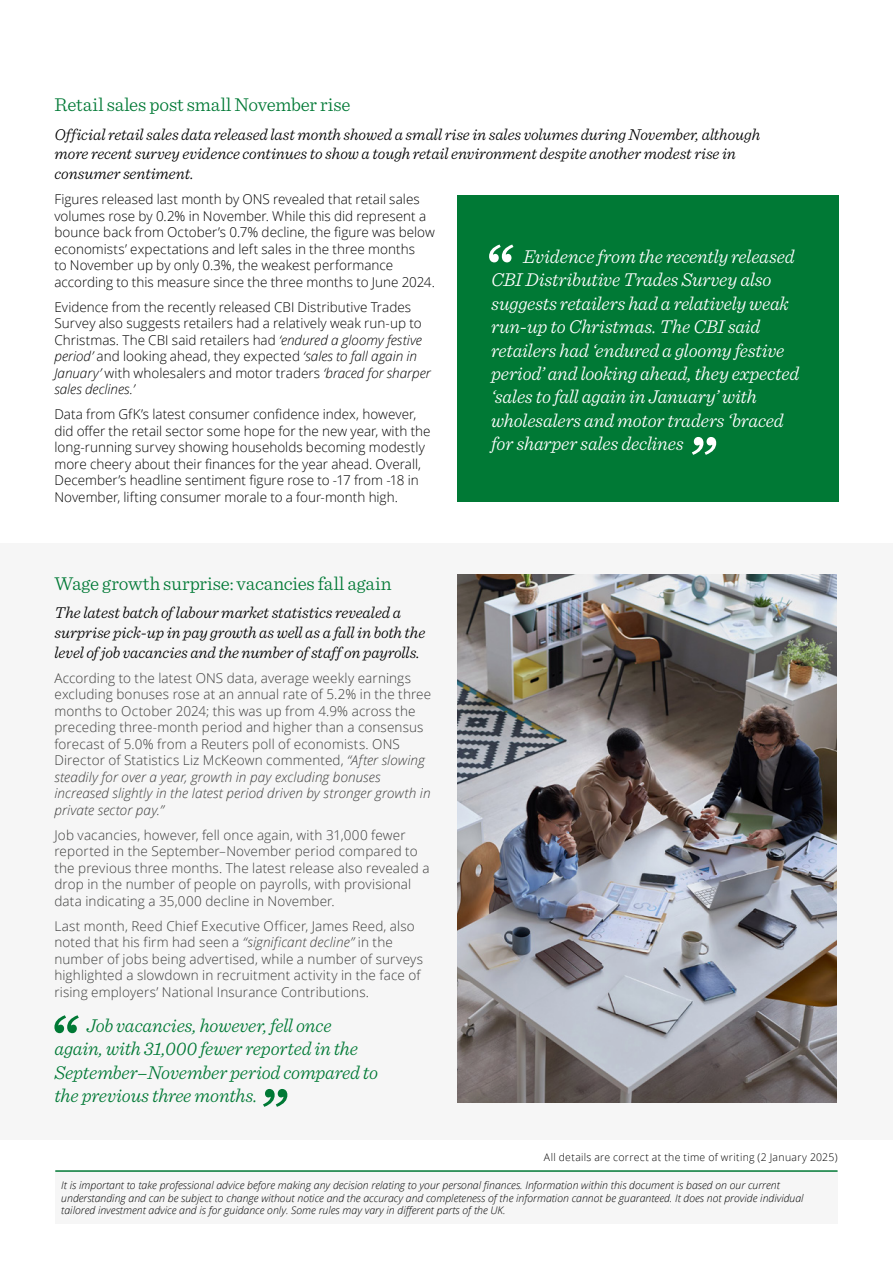
<style>
.page{position:relative;width:893px;height:1263px;background:#fff}
.page>*{position:absolute;margin:0;border:0;box-sizing:border-box;transform-origin:0 0}
.t1{font:italic 300 19.5px/23.4px "Sentinel";letter-spacing:-.01em;color:#fff}
.t2{font:italic 300 19.5px/23.4px "Sentinel";letter-spacing:-.01em;color:#007935}
.t3{font:300 19.5px "Sentinel";letter-spacing:-.01em;color:#007935}
.t4{font:italic 300 16.5px/19.8px "Sentinel";letter-spacing:-.005em;color:#000}
.t5{font:300 13.5px/16.5px "Open Sans";letter-spacing:.01em;color:#3c3c3b}
.t6{font:300 13.5px/16.5px "Open Sans";color:#000}
.t7{font:italic 300 10.5px/12.6px "Open Sans";color:#000}
.t8{font:300 10.5px "Open Sans";letter-spacing:.03em;color:#000}
.s1{font-style:italic}
</style>
<div class="page">
<div style="left:0;top:543px;width:893px;height:597px;background:#f6f6f6"></div>
<div style="left:55px;top:1171px;width:783px;height:53px;background:#f6f6f6"></div>
<hr style="left:55px;top:1170px;width:783px;height:2px;background:#007935">
<svg style="left:54px;top:1015px;width:25px;height:18px"></svg>
<svg style="left:263px;top:1089px;width:24px;height:18px"></svg>
<div style="left:457px;top:196px;width:381px;height:306px;background:#007935"></div>
<svg style="left:489px;top:244px;width:24px;height:18px"></svg>
<svg style="left:692px;top:437px;width:24px;height:18px"></svg>
<img style="left:457px;top:575px;width:380px;height:527px">
<h1 class="t3" style="left:54px;top:90px;width:298px">Retail sales post small November rise</h1>
<p class="t4" style="left:54px;top:123px;width:707px">Official retail sales data released last month showed a small rise in sales volumes during November, although more recent survey evidence continues to show a tough retail environment despite another modest rise in consumer sentiment.</p>
<p class="t6" style="left:54px;top:191px;width:382px">Figures released last month by ONS revealed that retail sales volumes rose by 0.2% in November. While this did represent a bounce back from October’s 0.7% decline, the figure was below economists’ expectations and left sales in the three months<br>to November up by only 0.3%, the weakest performance according to this measure since the three months to June 2024.</p>
<p class="t6" style="left:54px;top:298px;width:378px">Evidence from the recently released CBI Distributive Trades Survey also suggests retailers had a relatively weak run-up to Christmas. The CBI said retailers had <span class="s1">‘endured a gloomy festive period’</span> and looking ahead, they expected <span class="s1">‘sales to fall again in January’</span> with wholesalers and motor traders <span class="s1">‘braced for sharper sales declines.’</span></p>
<p class="t6" style="left:54px;top:406px;width:378px">Data from GfK’s latest consumer confidence index, however, did offer the retail sector some hope for the new year, with the long-running survey showing households becoming modestly more cheery about their finances for the year ahead. Overall, December’s headline sentiment figure rose to -17 from -18 in November, lifting consumer morale to a four-month high.</p>
<p class="t1" style="left:491px;top:243px;width:309px;text-indent:32px">Evidence from the recently released CBI Distributive Trades Survey also suggests retailers had a relatively weak run-up to Christmas. The CBI said retailers had ‘endured a gloomy festive period’ and looking ahead, they expected ‘sales to fall again in January’ with wholesalers and motor traders ‘braced for sharper sales declines</p>
<h1 class="t3" style="left:54px;top:569px;width:339px">Wage growth surprise: vacancies fall again</h1>
<p class="t4" style="left:54px;top:601px;width:372px">The latest batch of labour market statistics revealed a surprise pick-up in pay growth as well as a fall in both the level of job vacancies and the number of staff on payrolls.</p>
<p class="t5" style="left:54px;top:669px;width:378px">According to the latest ONS data, average weekly earnings excluding bonuses rose at an annual rate of 5.2% in the three months to October 2024; this was up from 4.9% across the preceding three-month period and higher than a consensus forecast of 5.0% from a Reuters poll of economists. ONS Director of Statistics Liz McKeown commented, <span class="s1">“After slowing steadily for over a year, growth in pay excluding bonuses increased slightly in the latest period driven by stronger growth in private sector pay.”</span></p>
<p class="t5" style="left:54px;top:826px;width:377px">Job vacancies, however, fell once again, with 31,000 fewer reported in the September–November period compared to the previous three months. The latest release also revealed a drop in the number of people on payrolls, with provisional data indicating a 35,000 decline in November.</p>
<p class="t5" style="left:54px;top:917px;width:370px">Last month, Reed Chief Executive Officer, James Reed, also noted that his firm had seen a <span class="s1">“significant decline”</span> in the number of jobs being advertised, while a number of surveys highlighted a slowdown in recruitment activity in the face of rising employers’ National Insurance Contributions.</p>
<h1 class="t2" style="left:54px;top:1012px;width:325px;text-indent:32px">Job vacancies, however, fell once again, with 31,000 fewer reported in the September–November period compared to the previous three months.</h1>
<p class="t8" style="left:544px;top:1150px;width:295px">All details are correct at the time of writing (2 January 2025)</p>
<p class="t7" style="left:61px;top:1178px;width:744px">It is important to take professional advice before making any decision relating to your personal finances. Information within this document is based on our current understanding and can be subject to change without notice and the accuracy and completeness of the information cannot be guaranteed. It does not provide individual tailored investment advice and is for guidance only. Some rules may vary in different parts of the UK.</p>
</div>
